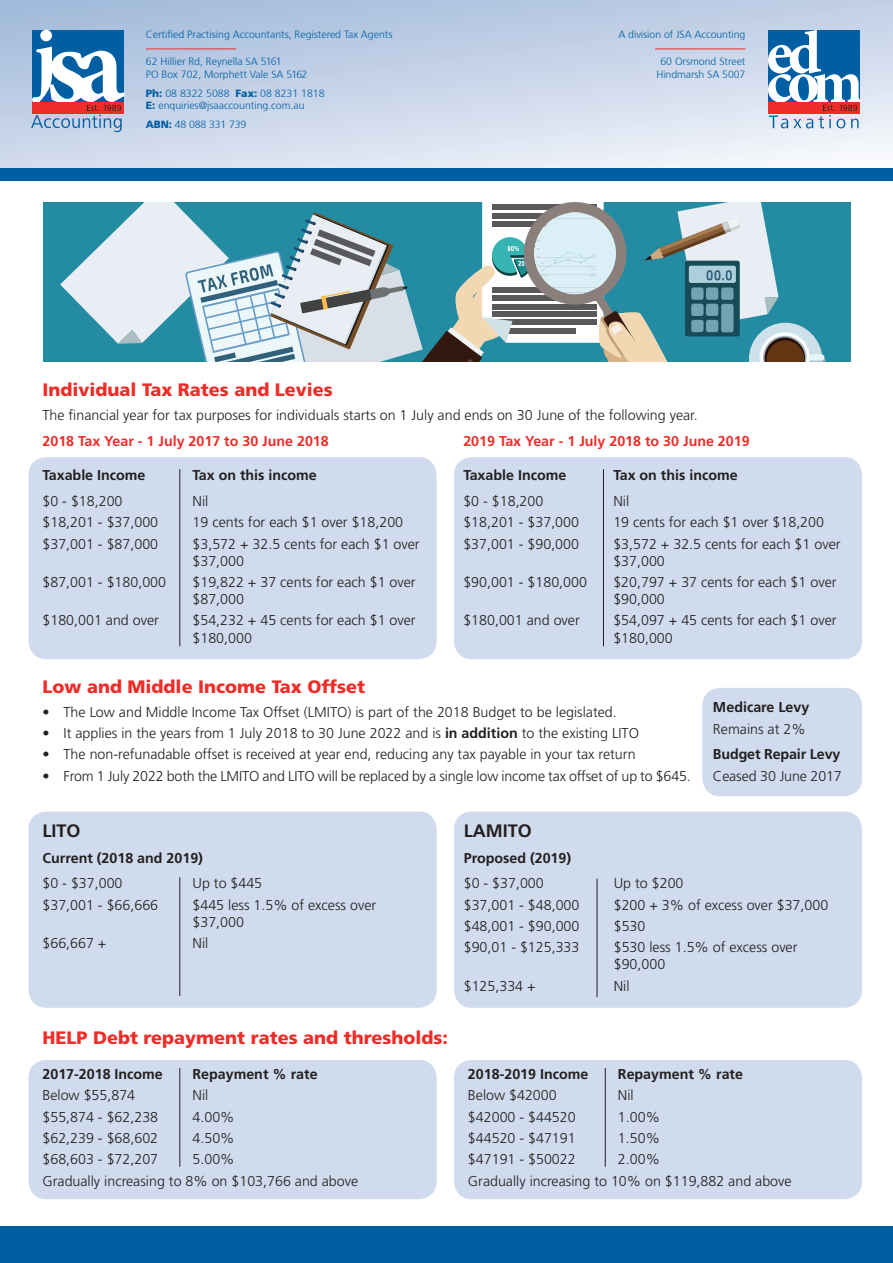
<style>
.page{position:relative;width:893px;height:1263px;background:#fff}
.page>*{position:absolute;margin:0;border:0;box-sizing:border-box;transform-origin:0 0}
.t1{font:900 18px "Frutiger LT Std";color:#ee2d28}
.t2{font:700 18px "Frutiger LT Std";color:#231f20}
.t3{font:300 14.25px/17.1px "Frutiger LT Std";color:#231f20}
.t4{font:700 14.25px "Frutiger LT Std";color:#231f20}
.t5{font:700 14.25px "Frutiger LT Std";color:#ee2d28}
.t6{font:300 10.5px/12.6px "Frutiger 45";color:#005fa2}
.s1{font-family:"Frutiger LT Std";font-weight:900}
.s2{font-weight:700}
</style>
<div class="page">
<div style="left:28px;top:1060px;width:409px;height:139px;background:#d0dbed;border-radius:18px"></div>
<div style="left:28px;top:811px;width:409px;height:197px;background:#d0dbed;border-radius:18px"></div>
<div style="left:454px;top:811px;width:408px;height:197px;background:#d0dbed;border-radius:18px"></div>
<div style="left:702px;top:688px;width:160px;height:108px;background:#d0dbed;border-radius:18px"></div>
<div style="left:454px;top:457px;width:408px;height:202px;background:#d0dbed;border-radius:18px"></div>
<div style="left:28px;top:457px;width:409px;height:202px;background:#d0dbed;border-radius:18px"></div>
<div style="left:0;top:1227px;width:893px;height:36px;background:#005fa2"></div>
<div style="left:0;top:168px;width:893px;height:13px;background:#005fa2"></div>
<svg style="left:0;top:0;width:893px;height:168px;background:#cad6e9"></svg>
<svg style="left:768px;top:30px;width:94px;height:98px"></svg>
<hr style="left:655px;top:49px;width:90px;height:1px;background:#ee2d28">
<hr style="left:146px;top:49px;width:90px;height:1px;background:#ee2d28">
<svg style="left:31px;top:30px;width:94px;height:102px"></svg>
<div style="left:43px;top:202px;width:807px;height:159px;background:#238ba2"></div>
<svg style="left:60px;top:202px;width:765px;height:159px"></svg>
<hr style="left:179px;top:469px;width:1px;height:177px;background:#231f20">
<hr style="left:603px;top:469px;width:1px;height:177px;background:#231f20">
<hr style="left:179px;top:877px;width:1px;height:119px;background:#231f20">
<hr style="left:597px;top:878px;width:1px;height:119px;background:#231f20">
<hr style="left:179px;top:1068px;width:1px;height:99px;background:#231f20">
<div style="left:454px;top:1060px;width:408px;height:139px;background:#d0dbed;border-radius:18px"></div>
<hr style="left:605px;top:1068px;width:1px;height:99px;background:#231f20">
<p class="t6" style="left:146px;top:28px;width:248px">Certified Practising Accountants, Registered Tax Agents</p>
<p class="t6" style="left:146px;top:55px;width:163px">62 Hillier Rd, Reynella SA 5161<br>PO Box 702, Morphett Vale SA 5162</p>
<p class="t6" style="left:146px;top:87px;width:180px"><span class="s1">Ph:</span> 08 8322 5088 <span class="s1">Fax:</span> 08 8231 1818<br><span class="s1">E:</span> enquiries@jsaaccounting.com.au</p>
<p class="t6" style="left:146px;top:118px;width:102px"><span class="s1">ABN:</span> 48 088 331 739</p>
<p class="t6" style="left:618px;top:28px;width:128px">A division of JSA Accounting</p>
<p class="t6" style="left:656px;top:55px;width:91px;text-align:center">60 Orsmond Street<br>Hindmarsh SA 5007</p>
<p class="t1" style="left:43px;top:379px;width:292px">Individual Tax Rates and Levies</p>
<p class="t3" style="left:43px;top:406px;width:657px">The financial year for tax purposes for individuals starts on 1 July and ends on 30 June of the following year.</p>
<p class="t5" style="left:43px;top:433px;width:288px">2018 Tax Year - 1 July 2017 to 30 June 2018</p>
<p class="t4" style="left:43px;top:467px;width:104px">Taxable Income</p>
<p class="t4" style="left:193px;top:467px;width:126px">Tax on this income</p>
<p class="t3" style="left:43px;top:493px;width:82px">$0 - $18,200</p>
<p class="t3" style="left:193px;top:493px;width:17px">Nil</p>
<p class="t3" style="left:43px;top:514px;width:117px">$18,201 - $37,000</p>
<p class="t3" style="left:193px;top:514px;width:212px">19 cents for each $1 over $18,200</p>
<p class="t3" style="left:43px;top:535px;width:117px">$37,001 - $87,000</p>
<p class="t3" style="left:193px;top:535px;width:229px">$3,572 + 32.5 cents for each $1 over $37,000</p>
<p class="t3" style="left:43px;top:574px;width:125px">$87,001 - $180,000</p>
<p class="t3" style="left:193px;top:574px;width:225px">$19,822 + 37 cents for each $1 over $87,000</p>
<p class="t3" style="left:43px;top:612px;width:118px">$180,001 and over</p>
<p class="t3" style="left:193px;top:612px;width:225px">$54,232 + 45 cents for each $1 over $180,000</p>
<p class="t5" style="left:463px;top:433px;width:288px">2019 Tax Year - 1 July 2018 to 30 June 2019</p>
<p class="t4" style="left:463px;top:467px;width:104px">Taxable Income</p>
<p class="t4" style="left:613px;top:467px;width:126px">Tax on this income</p>
<p class="t3" style="left:463px;top:493px;width:82px">$0 - $18,200</p>
<p class="t3" style="left:613px;top:493px;width:17px">Nil</p>
<p class="t3" style="left:463px;top:514px;width:117px">$18,201 - $37,000</p>
<p class="t3" style="left:613px;top:514px;width:212px">19 cents for each $1 over $18,200</p>
<p class="t3" style="left:463px;top:535px;width:117px">$37,001 - $90,000</p>
<p class="t3" style="left:613px;top:535px;width:229px">$3,572 + 32.5 cents for each $1 over $37,000</p>
<p class="t3" style="left:463px;top:574px;width:125px">$90,001 - $180,000</p>
<p class="t3" style="left:613px;top:574px;width:225px">$20,797 + 37 cents for each $1 over $90,000</p>
<p class="t3" style="left:463px;top:612px;width:118px">$180,001 and over</p>
<p class="t3" style="left:613px;top:612px;width:225px">$54,097 + 45 cents for each $1 over $180,000</p>
<p class="t1" style="left:43px;top:676px;width:324px">Low and Middle Income Tax Offset</p>
<p class="t3" style="left:43px;top:703px;width:576px">• The Low and Middle Income Tax Offset (LMITO) is part of the 2018 Budget to be legislated.</p>
<p class="t3" style="left:43px;top:725px;width:598px">• It applies in the years from 1 July 2018 to 30 June 2022 and is <span class="s2">in addition</span> to the existing LITO</p>
<p class="t3" style="left:43px;top:746px;width:595px">• The non-refunadable offset is received at year end, reducing any tax payable in your tax return</p>
<p class="t3" style="left:43px;top:767px;width:650px">• From 1 July 2022 both the LMITO and LITO will be replaced by a single low income tax offset of up to $645.</p>
<p class="t4" style="left:713px;top:699px;width:98px">Medicare Levy</p>
<p class="t3" style="left:713px;top:720px;width:94px">Remains at 2%</p>
<p class="t4" style="left:713px;top:746px;width:129px">Budget Repair Levy</p>
<p class="t3" style="left:713px;top:767px;width:130px">Ceased 30 June 2017</p>
<p class="t2" style="left:43px;top:820px;width:40px">LITO</p>
<p class="t4" style="left:43px;top:849px;width:162px">Current (2018 and 2019)</p>
<p class="t3" style="left:43px;top:875px;width:82px">$0 - $37,000</p>
<p class="t3" style="left:193px;top:875px;width:71px">Up to $445</p>
<p class="t3" style="left:43px;top:896px;width:117px">$37,001 - $66,666</p>
<p class="t3" style="left:193px;top:896px;width:185px">$445 less 1.5% of excess over $37,000</p>
<p class="t3" style="left:43px;top:935px;width:66px">$66,667 +</p>
<p class="t3" style="left:193px;top:935px;width:17px">Nil</p>
<p class="t1" style="left:43px;top:1026px;width:407px">HELP Debt repayment rates and thresholds:</p>
<p class="t4" style="left:43px;top:1065px;width:122px">2017-2018 Income</p>
<p class="t4" style="left:193px;top:1065px;width:127px">Repayment % rate</p>
<p class="t3" style="left:43px;top:1087px;width:94px">Below $55,874</p>
<p class="t3" style="left:193px;top:1087px;width:17px">Nil</p>
<p class="t3" style="left:43px;top:1108px;width:117px">$55,874 - $62,238</p>
<p class="t3" style="left:193px;top:1108px;width:43px">4.00%</p>
<p class="t3" style="left:43px;top:1129px;width:117px">$62,239 - $68,602</p>
<p class="t3" style="left:193px;top:1129px;width:43px">4.50%</p>
<p class="t3" style="left:43px;top:1151px;width:117px">$68,603 - $72,207</p>
<p class="t3" style="left:43px;top:1149px;width:317px;line-height:21.3px;text-indent:150px">5.00%<br>Gradually increasing to 8% on $103,766 and above</p>
<p class="t2" style="left:464px;top:820px;width:70px">LAMITO</p>
<p class="t4" style="left:464px;top:849px;width:109px">Proposed (2019)</p>
<p class="t3" style="left:464px;top:875px;width:82px">$0 - $37,000</p>
<p class="t3" style="left:614px;top:875px;width:71px">Up to $200</p>
<p class="t3" style="left:464px;top:896px;width:117px">$37,001 - $48,000</p>
<p class="t3" style="left:614px;top:896px;width:216px">$200 + 3% of excess over $37,000</p>
<p class="t3" style="left:464px;top:918px;width:117px">$48,001 - $90,000</p>
<p class="t3" style="left:614px;top:918px;width:33px">$530</p>
<p class="t3" style="left:464px;top:939px;width:117px">$90,01 - $125,333</p>
<p class="t3" style="left:614px;top:939px;width:185px">$530 less 1.5% of excess over $90,000</p>
<p class="t3" style="left:464px;top:977px;width:73px">$125,334 +</p>
<p class="t3" style="left:614px;top:977px;width:17px">Nil</p>
<p class="t4" style="left:468px;top:1065px;width:122px">2018-2019 Income</p>
<p class="t4" style="left:618px;top:1065px;width:127px">Repayment % rate</p>
<p class="t3" style="left:468px;top:1087px;width:90px">Below $42000</p>
<p class="t3" style="left:618px;top:1087px;width:17px">Nil</p>
<p class="t3" style="left:468px;top:1108px;width:109px">$42000 - $44520</p>
<p class="t3" style="left:618px;top:1108px;width:43px">1.00%</p>
<p class="t3" style="left:468px;top:1129px;width:109px">$44520 - $47191</p>
<p class="t3" style="left:618px;top:1129px;width:43px">1.50%</p>
<p class="t3" style="left:468px;top:1151px;width:109px">$47191 - $50022</p>
<p class="t3" style="left:468px;top:1149px;width:325px;line-height:21.3px;text-indent:150px">2.00%<br>Gradually increasing to 10% on $119,882 and above</p>
</div>
